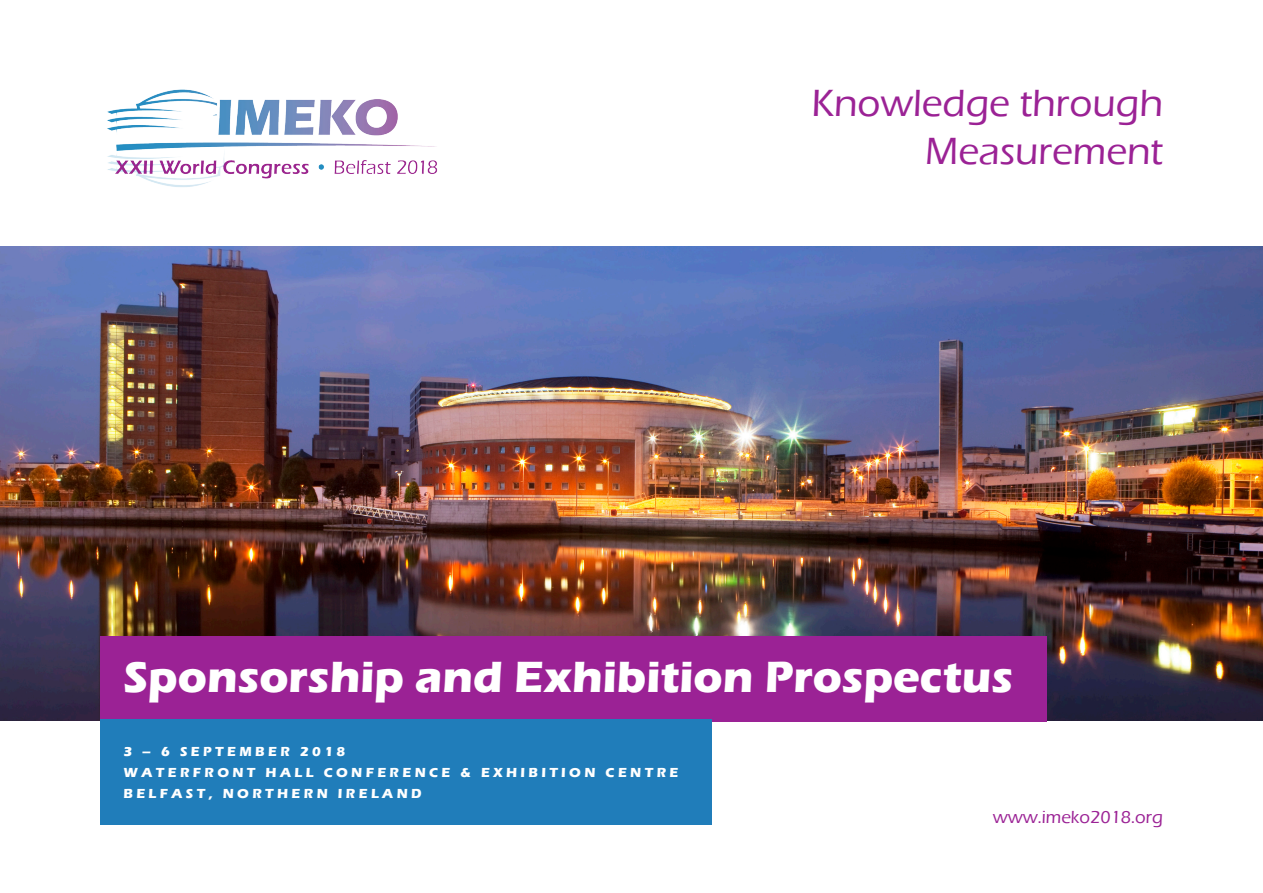
<style>
.page{position:relative;width:1263px;height:893px;background:#fff}
.page>*{position:absolute;margin:0;border:0;box-sizing:border-box;transform-origin:0 0}
.Tab_Header{font:700 45px "Eras ITC";color:#fff}
.t1{font:500 39px "Eras ITC";color:#9b2295}
.t2{font:500 18px "Eras ITC";color:#9b2295}
.t3{font:700 13.5px "Eras ITC";letter-spacing:.25em;color:#fff}
</style>
<div class="page">
<img style="left:0;top:247px;width:1263px;height:474px">
<img style="left:107px;top:89px;width:330px;height:98px">
<div style="left:100px;top:636px;width:947px;height:85px;background:#9b2295"></div>
<div style="left:100px;top:720px;width:611px;height:105px;background:#207dba"></div>
<p class="t1" style="left:811px;top:81px;width:353px">Knowledge through</p>
<p class="t1" style="left:925px;top:129px;width:240px">Measurement</p>
<p class="Tab_Header" style="left:123px;top:651px;width:891px">Sponsorship and Exhibition Prospectus</p>
<p class="t3" style="left:123px;top:744px;width:223px">3 – 6 SEPTEMBER 2018</p>
<p class="t3" style="left:123px;top:765px;width:556px">WATERFRONT HALL CONFERENCE &amp; EXHIBITION CENTRE</p>
<p class="t3" style="left:123px;top:786px;width:300px">BELFAST, NORTHERN IRELAND</p>
<p class="t2" style="left:993px;top:806px;width:172px">www.imeko2018.org</p>
</div>
